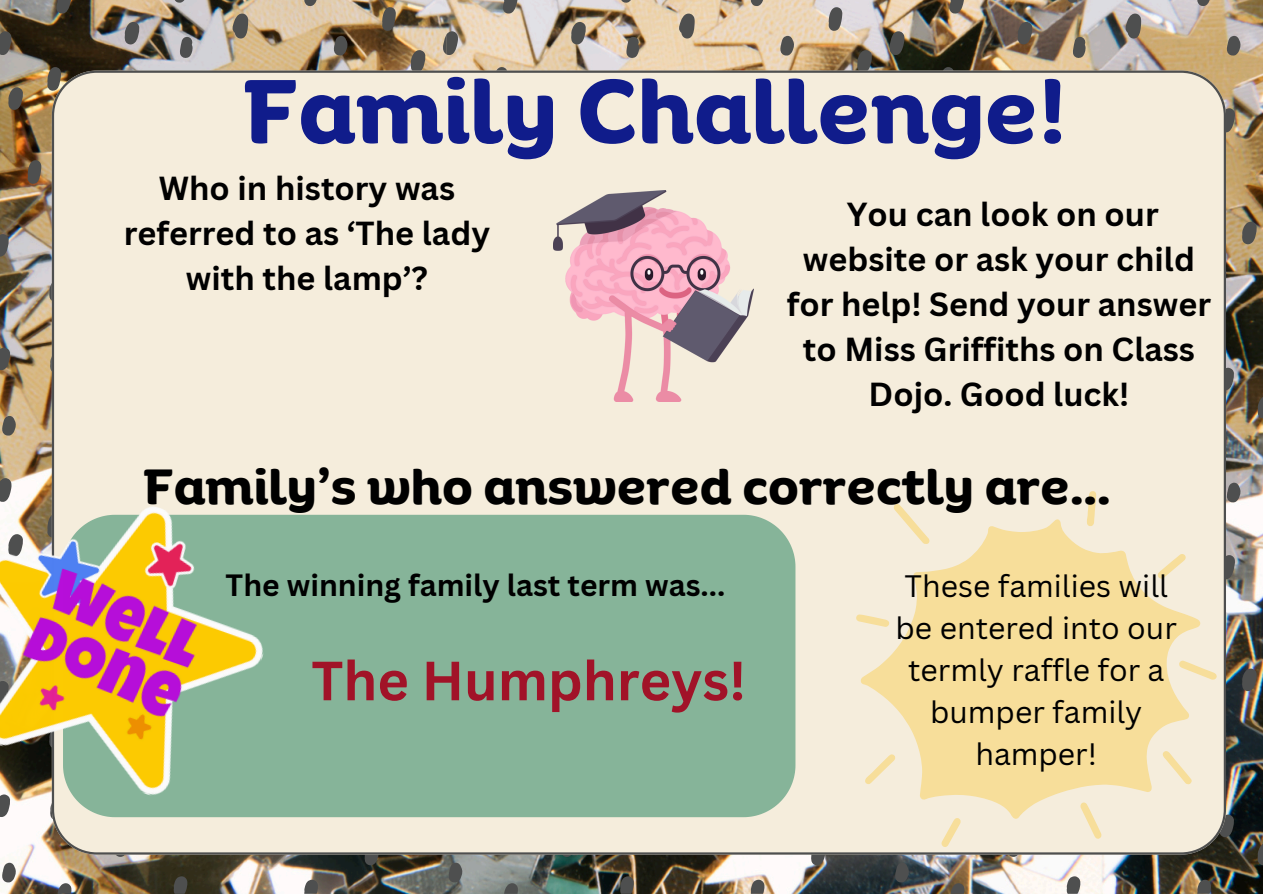
<style>
.page{position:relative;width:1263px;height:894px;background:#fff}
.page>*{position:absolute;margin:0;border:0;box-sizing:border-box;transform-origin:0 0}
.t1{font:700 87px "Binate Display";color:#101c8b}
.t2{font:700 54px "Canva Sans";color:#a11328}
.t3{font:700 48px "Binate Display";color:#000}
.t4{font:700 32.4px/45px "Canva Sans";color:#000;text-align:center}
.t5{font:30.15px/42.2px "Canva Sans";color:#000;text-align:center}
.t6{font:700 30px "Canva Sans";color:#000}
</style>
<div class="page">
<img style="left:0;top:0;width:1263px;height:893px">
<svg style="left:47px;top:67px;width:14px;height:24px"></svg>
<svg style="left:125px;top:22px;width:15px;height:23px"></svg>
<svg style="left:180px;top:37px;width:13px;height:22px"></svg>
<svg style="left:233px;top:14px;width:15px;height:25px"></svg>
<svg style="left:8px;top:87px;width:16px;height:23px"></svg>
<svg style="left:27px;top:160px;width:14px;height:24px"></svg>
<svg style="left:49px;top:279px;width:3px;height:23px"></svg>
<svg style="left:56px;top:0;width:15px;height:14px"></svg>
<svg style="left:175px;top:0;width:9px;height:3px"></svg>
<svg style="left:304px;top:0;width:13px;height:6px"></svg>
<svg style="left:333px;top:36px;width:15px;height:20px"></svg>
<svg style="left:0;top:31px;width:12px;height:24px"></svg>
<svg style="left:0;top:234px;width:10px;height:22px"></svg>
<svg style="left:0;top:347px;width:11px;height:23px"></svg>
<svg style="left:50px;top:350px;width:2px;height:23px"></svg>
<svg style="left:2px;top:416px;width:14px;height:20px"></svg>
<svg style="left:382px;top:7px;width:14px;height:24px"></svg>
<svg style="left:411px;top:50px;width:16px;height:20px"></svg>
<svg style="left:494px;top:67px;width:14px;height:3px"></svg>
<svg style="left:571px;top:22px;width:16px;height:23px"></svg>
<svg style="left:626px;top:37px;width:13px;height:22px"></svg>
<svg style="left:679px;top:14px;width:16px;height:25px"></svg>
<svg style="left:503px;top:0;width:14px;height:14px"></svg>
<svg style="left:621px;top:0;width:10px;height:3px"></svg>
<svg style="left:751px;top:0;width:12px;height:6px"></svg>
<svg style="left:780px;top:36px;width:14px;height:20px"></svg>
<svg style="left:443px;top:31px;width:15px;height:24px"></svg>
<svg style="left:828px;top:7px;width:14px;height:24px"></svg>
<svg style="left:857px;top:50px;width:16px;height:20px"></svg>
<svg style="left:58px;top:882px;width:14px;height:11px"></svg>
<svg style="left:174px;top:876px;width:14px;height:17px"></svg>
<svg style="left:304px;top:879px;width:14px;height:14px"></svg>
<svg style="left:2px;top:862px;width:14px;height:20px"></svg>
<svg style="left:114px;top:854px;width:16px;height:3px"></svg>
<svg style="left:365px;top:854px;width:15px;height:11px"></svg>
<svg style="left:504px;top:882px;width:14px;height:11px"></svg>
<svg style="left:620px;top:876px;width:14px;height:17px"></svg>
<svg style="left:751px;top:879px;width:14px;height:14px"></svg>
<svg style="left:448px;top:862px;width:14px;height:20px"></svg>
<svg style="left:561px;top:854px;width:16px;height:3px"></svg>
<svg style="left:811px;top:854px;width:16px;height:11px"></svg>
<svg style="left:940px;top:67px;width:14px;height:3px"></svg>
<svg style="left:1018px;top:22px;width:15px;height:23px"></svg>
<svg style="left:1073px;top:37px;width:13px;height:22px"></svg>
<svg style="left:1125px;top:14px;width:16px;height:25px"></svg>
<svg style="left:949px;top:0;width:15px;height:14px"></svg>
<svg style="left:1068px;top:0;width:9px;height:3px"></svg>
<svg style="left:1197px;top:0;width:12px;height:6px"></svg>
<svg style="left:1226px;top:108px;width:9px;height:24px"></svg>
<svg style="left:1242px;top:222px;width:16px;height:23px"></svg>
<svg style="left:1226px;top:36px;width:15px;height:20px"></svg>
<svg style="left:889px;top:31px;width:16px;height:24px"></svg>
<svg style="left:1226px;top:367px;width:9px;height:23px"></svg>
<svg style="left:1257px;top:396px;width:6px;height:23px"></svg>
<svg style="left:1226px;top:555px;width:9px;height:24px"></svg>
<svg style="left:1242px;top:668px;width:16px;height:23px"></svg>
<svg style="left:1226px;top:482px;width:15px;height:20px"></svg>
<svg style="left:951px;top:882px;width:14px;height:11px"></svg>
<svg style="left:1066px;top:876px;width:15px;height:17px"></svg>
<svg style="left:1197px;top:879px;width:14px;height:14px"></svg>
<svg style="left:895px;top:862px;width:14px;height:20px"></svg>
<svg style="left:1007px;top:854px;width:16px;height:3px"></svg>
<svg style="left:1226px;top:814px;width:9px;height:23px"></svg>
<svg style="left:1257px;top:842px;width:6px;height:23px"></svg>
<div style="left:52px;top:70px;width:1174px;height:783px;background:#f5eddc"></div>
<img style="left:554px;top:190px;width:200px;height:211px">
<div style="left:63px;top:514px;width:732px;height:303px;background:#86b499"></div>
<svg style="left:856px;top:490px;width:361px;height:357px;background:#f5e5ba"></svg>
<img style="left:0;top:462px;width:297px;height:353px">
<p class="t1" style="left:244px;top:30px;width:824px">Family Challenge!</p>
<h4 class="t4" style="left:124px;top:165px;width:368px">Who in history was referred to as ‘The lady with the lamp’?</h4>
<p class="t4" style="left:787px;top:191px;width:426px">You can look on our website or ask your child for help! Send your answer to Miss Griffiths on Class<br>Dojo. Good luck!</p>
<p class="t3" style="left:144px;top:441px;width:968px">Family’s who answered correctly are...</p>
<h4 class="t6" style="left:226px;top:563px;width:501px">The winning family last term was...</h4>
<p class="t2" style="left:311px;top:642px;width:436px">The Humphreys!</p>
<h1 class="t5" style="left:896px;top:563px;width:283px">These families will be entered into our termly raffle for a bumper family hamper!</h1>
</div>
